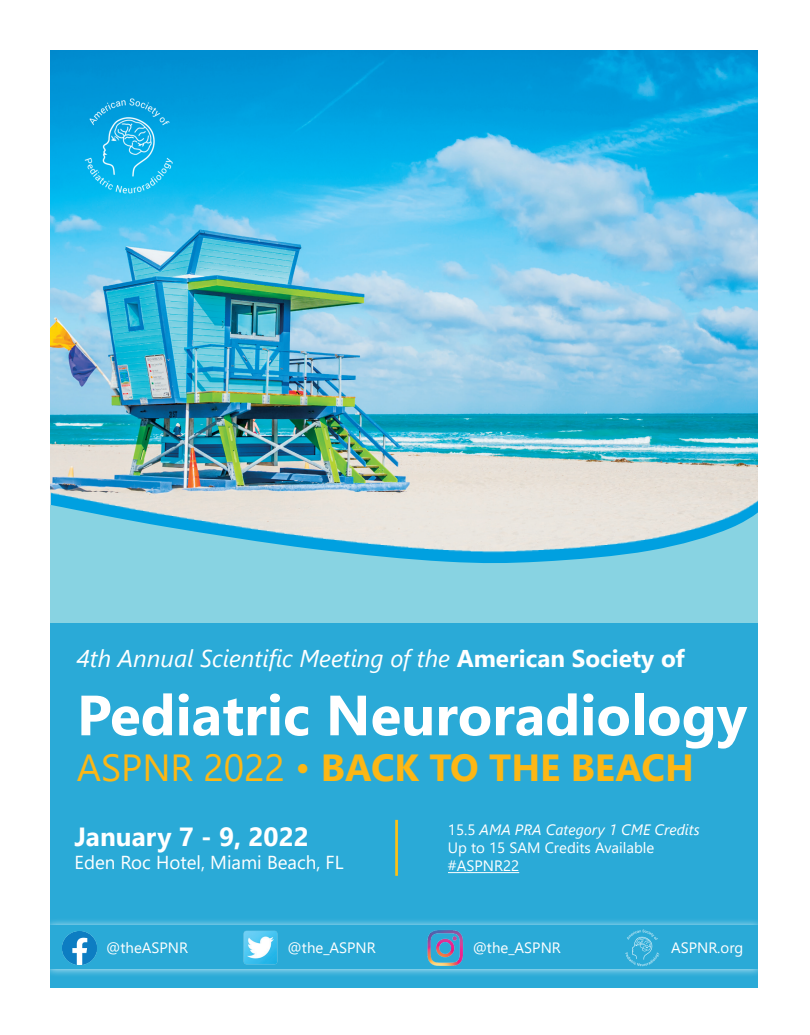
<style>
.page{position:relative;width:810px;height:1035px;background:#fff}
.page>*{position:absolute;margin:0;border:0;box-sizing:border-box;transform-origin:0 0}
.t1{font:700 56.62px "Segoe UI";color:#fff}
.t2{font:700 37.75px "Segoe UI";color:#fcb715}
.t3{font:700 26.25px "Segoe UI";color:#fff}
.t4{font:italic 24.25px "Segoe UI";color:#fff}
.t5{font:18.75px "Segoe UI";color:#fff}
.t6{font:15px/18px "Segoe UI";color:#fff}
.s1{font-weight:700;font-style:normal}
.s2{font-weight:400}
.s3{font-style:italic}
</style>
<div class="page">
<div style="left:51px;top:615px;width:707px;height:373px;background:#2aaad7"></div>
<img style="left:51px;top:51px;width:707px;height:418px">
<img style="left:65px;top:88px;width:127px;height:120px">
<hr style="left:448px;top:872px;width:71px;height:1px;background:#fff">
<hr style="left:395px;top:820px;width:3px;height:56px;background:#fdc113">
<svg style="left:51px;top:469px;width:707px;height:153px;background:#9cd0db"></svg>
<div style="left:43px;top:918px;width:723px;height:59px;background:#fff;opacity:.75"></div>
<div style="left:51px;top:926px;width:707px;height:43px;background:#2aaad7"></div>
<img style="left:243px;top:931px;width:35px;height:34px">
<img style="left:428px;top:930px;width:35px;height:36px">
<img style="left:63px;top:931px;width:33px;height:34px">
<img style="left:625px;top:930px;width:35px;height:37px">
<h3 class="t4" style="left:77px;top:636px;width:609px">4th Annual Scientific Meeting of the <span class="s1">American Society of</span></h3>
<h1 class="t1" style="left:77px;top:662px;width:672px">Pediatric Neuroradiology</h1>
<h2 class="t2" style="left:77px;top:732px;width:619px"><span class="s2">ASPNR 2022 •</span> BACK TO THE BEACH</h2>
<h3 class="t3" style="left:75px;top:812px;width:236px">January 7 - 9, 2022</h3>
<p class="t5" style="left:75px;top:845px;width:271px">Eden Roc Hotel, Miami Beach, FL</p>
<p class="t6" style="left:448px;top:820px;width:253px">15.5 <span class="s3">AMA PRA Category 1 CME Credits<br></span>Up to 15 SAM Credits Available #ASPNR22</p>
<p class="t6" style="left:106px;top:937px;width:83px">@theASPNR</p>
<p class="t6" style="left:288px;top:937px;width:90px">@the_ASPNR</p>
<p class="t6" style="left:473px;top:937px;width:90px">@the_ASPNR</p>
<p class="t6" style="left:671px;top:937px;width:74px">ASPNR.org</p>
</div>
